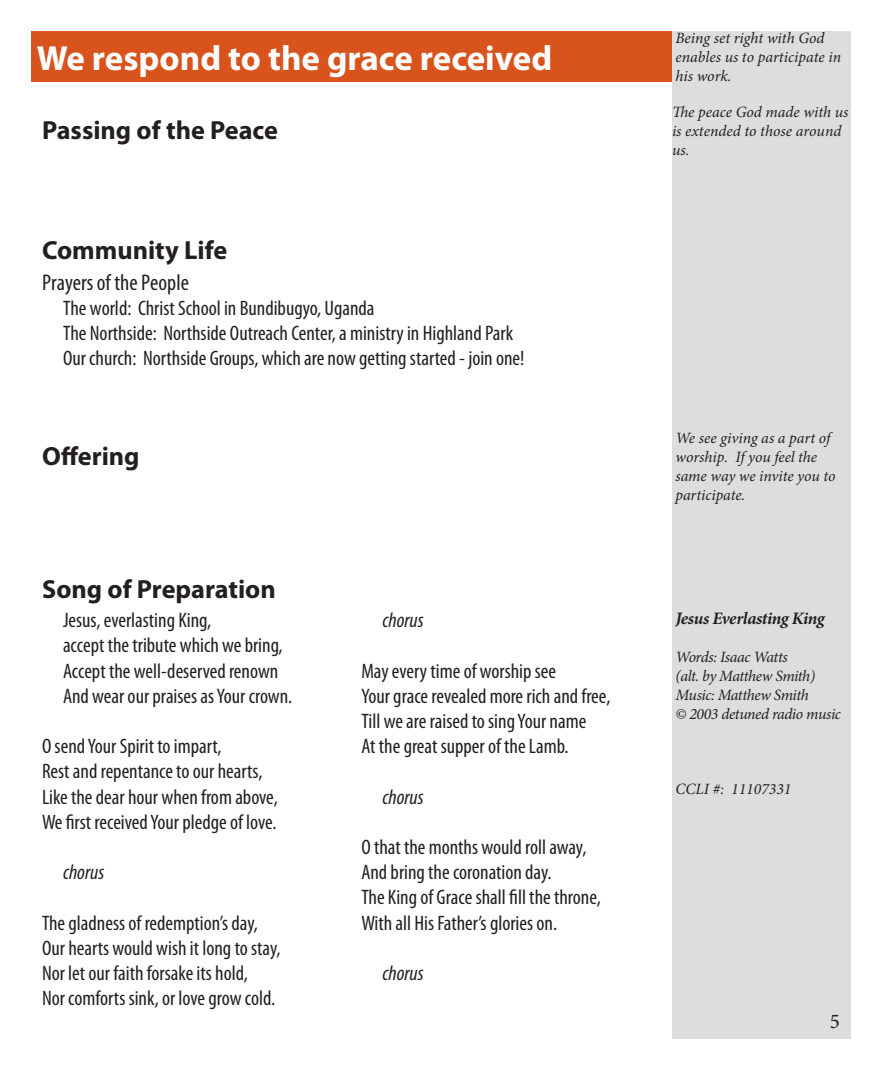
<style>
.page{position:relative;width:882px;height:1071px;background:#fff}
.page>*{position:absolute;margin:0;border:0;box-sizing:border-box;transform-origin:0 0}
.t1{font:700 35px "Myriad Pro";color:#fff}
.t2{font:700 26.25px "Myriad Pro";color:#231f20}
.t3{font:condensed 22.75px "Myriad Pro";color:#231f20}
.t4{font:condensed 21px "Myriad Pro";color:#231f20}
.t5{font:italic condensed 21px "Myriad Pro";color:#231f20}
.t6{font:21px "Minion Pro";color:#231f20}
.t7{font:italic 700 17.5px "Minion Pro";letter-spacing:-.025em;color:#231f20}
.t8{font:italic 15.75px/18.9px "Minion Pro";color:#231f20}
.t9{font:italic 15.75px "Minion Pro";letter-spacing:-.03em;color:#231f20}
.t10{font:italic 15.75px "Minion Pro";letter-spacing:-.025em;color:#231f20}
.t11{font:italic 15.75px "Minion Pro";letter-spacing:-.035em;color:#231f20}
</style>
<div class="page">
<div style="left:672px;top:32px;width:178px;height:1008px;background:#dcdddf"></div>
<div style="left:32px;top:32px;width:640px;height:50px;background:#d9531c"></div>
<p class="t1" style="left:37px;top:35px;width:517px">We respond to the grace received</p>
<p class="t2" style="left:42px;top:113px;width:237px">Passing of the Peace</p>
<p class="t2" style="left:42px;top:233px;width:187px">Community Life</p>
<p class="t3" style="left:42px;top:268px;width:148px">Prayers of the People</p>
<p class="t4" style="left:63px;top:295px;width:313px">The world: Christ School in Bundibugyo, Uganda</p>
<p class="t4" style="left:63px;top:321px;width:452px">The Northside: Northside Outreach Center, a ministry in Highland Park</p>
<p class="t4" style="left:63px;top:346px;width:463px">Our church: Northside Groups, which are now getting started - join one!</p>
<p class="t2" style="left:42px;top:439px;width:99px">Offering</p>
<p class="t2" style="left:42px;top:572px;width:235px">Song of Preparation</p>
<p class="t4" style="left:63px;top:607px;width:150px">Jesus, everlasting King,</p>
<p class="t4" style="left:63px;top:633px;width:221px">accept the tribute which we bring,</p>
<p class="t4" style="left:63px;top:658px;width:217px">Accept the well-deserved renown</p>
<p class="t4" style="left:63px;top:683px;width:231px">And wear our praises as Your crown.</p>
<p class="t4" style="left:42px;top:733px;width:181px">O send Your Spirit to impart,</p>
<p class="t4" style="left:42px;top:759px;width:222px">Rest and repentance to our hearts,</p>
<p class="t4" style="left:42px;top:784px;width:237px">Like the dear hour when from above,</p>
<p class="t4" style="left:42px;top:809px;width:236px">We first received Your pledge of love.</p>
<p class="t5" style="left:63px;top:859px;width:43px">chorus</p>
<p class="t4" style="left:42px;top:910px;width:217px">The gladness of redemption’s day,</p>
<p class="t4" style="left:42px;top:935px;width:240px">Our hearts would wish it long to stay,</p>
<p class="t4" style="left:42px;top:960px;width:207px">Nor let our faith forsake its hold,</p>
<p class="t4" style="left:42px;top:985px;width:235px">Nor comforts sink, or love grow cold.</p>
<p class="t5" style="left:382px;top:607px;width:43px">chorus</p>
<p class="t4" style="left:361px;top:658px;width:196px">May every time of worship see</p>
<p class="t4" style="left:361px;top:683px;width:251px">Your grace revealed more rich and free,</p>
<p class="t4" style="left:361px;top:708px;width:226px">Till we are raised to sing Your name</p>
<p class="t4" style="left:361px;top:733px;width:209px">At the great supper of the Lamb.</p>
<p class="t5" style="left:382px;top:784px;width:43px">chorus</p>
<p class="t4" style="left:361px;top:834px;width:227px">O that the months would roll away,</p>
<p class="t4" style="left:361px;top:859px;width:192px">And bring the coronation day.</p>
<p class="t4" style="left:361px;top:885px;width:241px">The King of Grace shall fill the throne,</p>
<p class="t4" style="left:361px;top:910px;width:197px">With all His Father’s glories on.</p>
<p class="t5" style="left:382px;top:960px;width:43px">chorus</p>
<p class="t8" style="left:676px;top:28px;width:167px">Being set right with God enables us to participate in his work.</p>
<p class="t8" style="left:672px;top:103px;width:178px">The peace God made with us is extended to those around us.</p>
<p class="t8" style="left:676px;top:428px;width:162px">We see giving as a part of worship. If you feel the same way we invite you to participate.</p>
<p class="t7" style="left:676px;top:606px;width:151px">Jesus Everlasting King</p>
<p class="t9" style="left:676px;top:646px;width:114px">Words: Isaac Watts</p>
<p class="t11" style="left:676px;top:665px;width:141px">(alt. by Matthew Smith)</p>
<p class="t9" style="left:676px;top:684px;width:135px">Music: Matthew Smith</p>
<p class="t10" style="left:676px;top:703px;width:167px">© 2003 detuned radio music</p>
<p class="t8" style="left:676px;top:780px;width:117px">CCLI #: 11107331</p>
<p class="t6" style="left:830px;top:1007px;width:12px">5</p>
</div>
